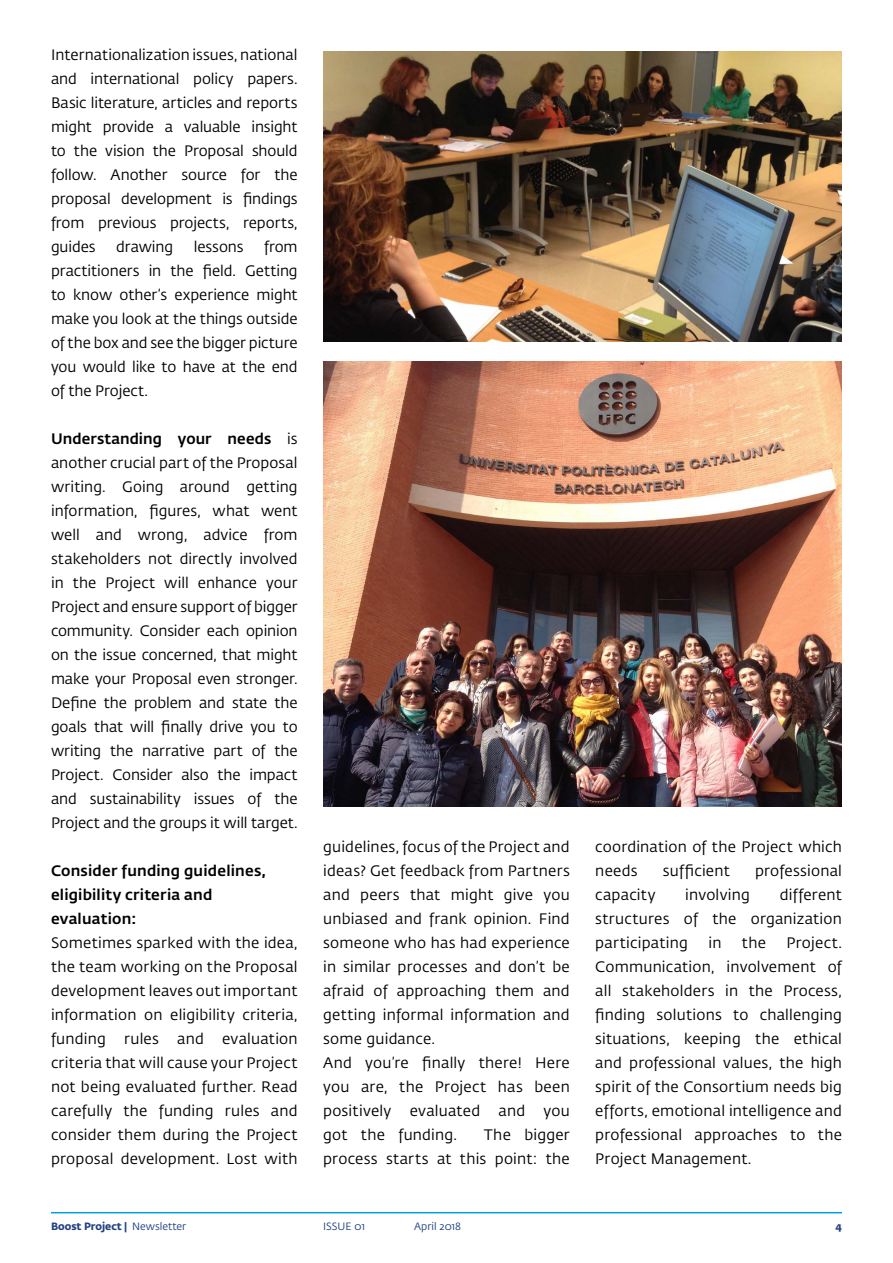
<style>
.page{position:relative;width:893px;height:1263px;background:#fff}
.page>*{position:absolute;margin:0;border:0;box-sizing:border-box;transform-origin:0 0}
.t1{font:15px/24px "Fedra Sans Arm";letter-spacing:.01em;color:#000;text-align:justify}
.t2{font:500 15px/24px "Fedra Sans Arm";letter-spacing:.01em;color:#000}
.t3{font:15px "Fedra Sans Arm";letter-spacing:-.01em;color:#000}
.t4{font:700 10.5px "Fedra Sans Arm";color:#234182}
.t5{font:10.5px "Fedra Sans Arm";color:#234182}
.s1{font-weight:500}
.s2{font-weight:400}
</style>
<div class="page">
<hr style="left:51px;top:1212px;width:791px;height:1px;background:#009fe3">
<img style="left:323px;top:51px;width:519px;height:291px">
<img style="left:323px;top:361px;width:519px;height:445px">
<p class="t1" style="left:51px;top:43px;width:248px">Internationalization issues, national and international policy papers.<br>Basic literature, articles and reports might provide a valuable insight to the vision the Proposal should follow. Another source for the proposal development is findings from previous projects, reports, guides</p>
<p class="t3" style="left:116px;top:237px;width:58px">drawing</p>
<p class="t1" style="left:194px;top:235px;width:51px">lessons</p>
<p class="t1" style="left:51px;top:235px;width:248px;text-indent:213px">from practitioners in the field. Getting to know other’s experience might make you look at the things outside of the box and see the bigger picture you would like to have at the end of the Project.</p>
<p class="t1" style="left:51px;top:427px;width:248px"><span class="s1">Understanding your needs</span> is another crucial part of the Proposal writing. Going around getting information, figures, what went well and wrong, advice from stakeholders not directly involved in the Project will enhance your Project and ensure support of bigger community. Consider each opinion on the issue concerned, that might make your Proposal even stronger.<br>Define the problem and state the goals that will finally drive you to writing the narrative part of the Project. Consider also the impact and sustainability issues of the Project and the groups it will target.</p>
<p class="t2" style="left:51px;top:859px;width:216px">Consider funding guidelines, eligibility criteria and evaluation:</p>
<p class="t1" style="left:51px;top:931px;width:248px">Sometimes sparked with the idea, the team working on the Proposal development leaves out important information on eligibility criteria, funding rules and evaluation criteria that will cause your Project not being evaluated further. Read carefully the funding rules and consider them during the Project proposal development. Lost with</p>
<p class="t1" style="left:323px;top:835px;width:248px;text-align:left">guidelines, focus of the Project and ideas? Get feedback from Partners and peers that might give you unbiased and frank opinion. Find someone who has had experience in similar processes and don’t be afraid of approaching them and getting informal information and some guidance.<br>And you’re finally there! Here you are, the Project has been positively evaluated and you got the funding.</p>
<p class="t1" style="left:323px;top:1123px;width:248px;text-align:right">The bigger<br>process starts at this point: the</p>
<p class="t1" style="left:595px;top:835px;width:248px">coordination of the Project which needs</p>
<p class="t1" style="left:663px;top:859px;width:69px">sufficient</p>
<p class="t1" style="left:755px;top:859px;width:88px">professional</p>
<p class="t1" style="left:595px;top:883px;width:248px;text-indent:184px">different structures of the organization participating</p>
<p class="t1" style="left:595px;top:883px;width:62px">capacity</p>
<p class="t1" style="left:685px;top:883px;width:66px">involving</p>
<p class="t1" style="left:595px;top:931px;width:248px;text-indent:191px">Project.<br>Communication, involvement of all stakeholders in the Process, finding solutions to challenging situations, keeping the ethical and professional values, the high spirit of the Consortium needs big efforts, emotional intelligence and professional approaches to the Project Management.</p>
<p class="t1" style="left:708px;top:931px;width:15px">in</p>
<p class="t1" style="left:742px;top:931px;width:26px">the</p>
<p class="t4" style="left:51px;top:1219px;width:137px">Boost Project | <span class="s2">Newsletter</span></p>
<p class="t5" style="left:323px;top:1219px;width:43px">ISSUE 01</p>
<p class="t5" style="left:414px;top:1219px;width:48px">April 2018</p>
<p class="t4" style="left:835px;top:1219px;width:8px">4</p>
</div>
